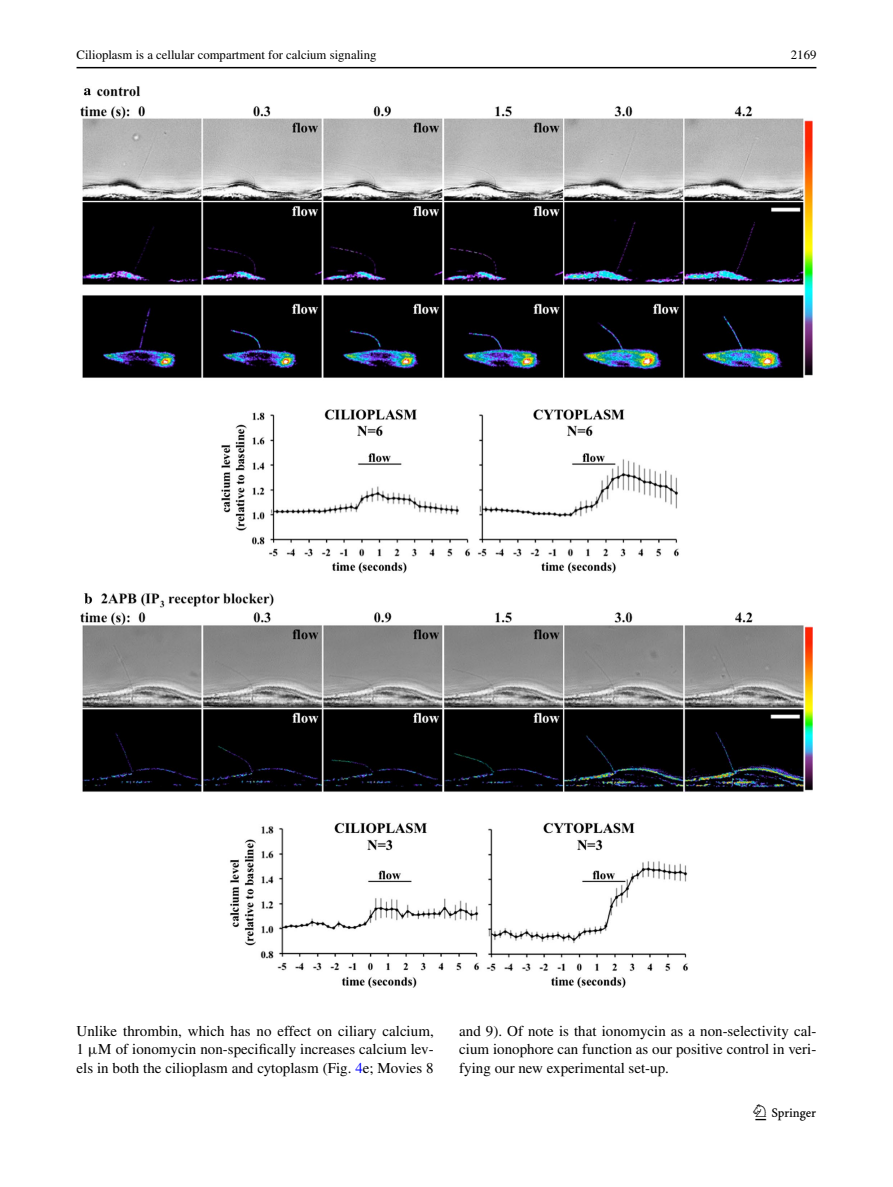
<style>
.page{position:relative;width:893px;height:1187px;background:#fff}
.page>*{position:absolute;margin:0;border:0;box-sizing:border-box;transform-origin:0 0}
.t1{font:22.5px "Springnew";color:#000}
.t2{font:15px/18.8px "Times";color:#000;text-align:justify}
.t3{font:12.75px "Times";color:#000}
.s1{font-family:"MTGU"}
.s2{color:#00f}
</style>
<div class="page">
<hr style="left:77px;top:67px;width:739px;height:1px;background:#000">
<img style="left:81px;top:87px;width:731px;height:900px">
<p class="t3" style="left:77px;top:48px;width:301px">Cilioplasm is a cellular compartment for calcium signaling</p>
<p class="t3" style="left:791px;top:48px;width:27px">2169</p>
<p class="t2" style="left:77px;top:1021px;width:359px">Unlike thrombin, which has no effect on ciliary calcium, 1 <span class="s1">μ</span>M of ionomycin non-specifically increases calcium lev&shy;els in both the cilioplasm and cytoplasm (Fig. <span class="s2">4</span>e; Movies 8</p>
<p class="t2" style="left:459px;top:1021px;width:359px">and 9). Of note is that ionomycin as a non-selectivity cal&shy;cium ionophore can function as our positive control in veri&shy;fying our new experimental set-up.</p>
<h1 class="t1" style="left:755px;top:1104px;width:62px">1 3</h1>
</div>
